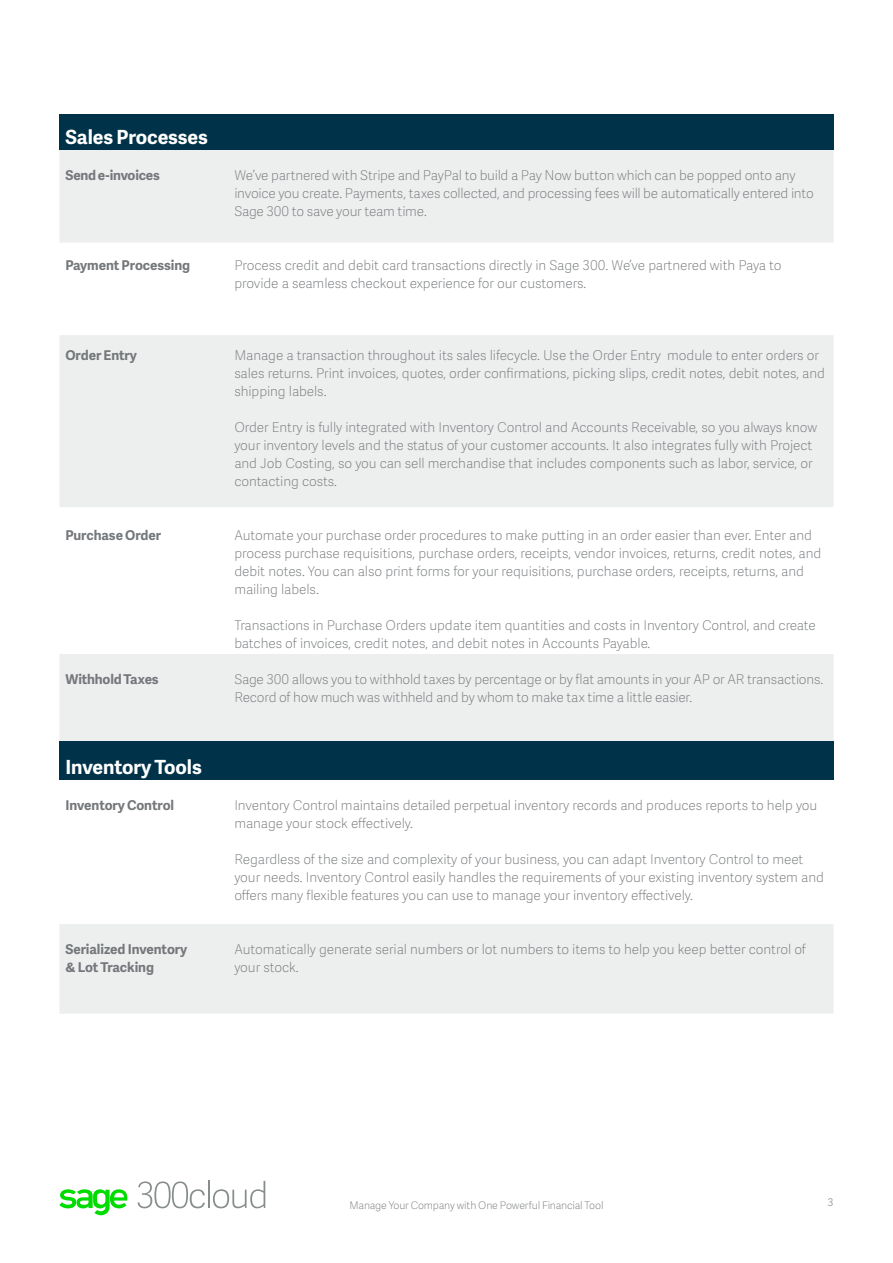
<style>
.page{position:relative;width:893px;height:1263px;background:#fff}
.page>*{position:absolute;margin:0;border:0;box-sizing:border-box;transform-origin:0 0}
.t1{font:700 19.5px "Adelle Sans SAGE";letter-spacing:-.005em;color:#fff}
.t2{font:13.5px/18px "Adelle Sans SAGE Th";letter-spacing:-.005em;color:#75787b}
.t3{font:700 13.5px/18px "Adelle Sans SAGE";letter-spacing:-.005em;color:#75787b}
.t4{font:10.5px "Adelle Sans SAGE Th";letter-spacing:-.015em;color:#75787b}
.t5{font:10.5px "Adelle Sans SAGE Lt";color:#888b8d}
</style>
<div class="page">
<svg style="left:59px;top:1189px;width:69px;height:26px"></svg>
<svg style="left:137px;top:1181px;width:68px;height:27px"></svg>
<hr style="left:208px;top:1181px;width:2px;height:27px;background:#878c8c">
<svg style="left:213px;top:1181px;width:52px;height:27px"></svg>
<div style="left:59px;top:115px;width:774px;height:35px;background:#003349"></div>
<svg style="left:59px;top:150px;width:774px;height:592px;fill:#edeeee"></svg>
<div style="left:59px;top:742px;width:774px;height:38px;background:#003349"></div>
<div style="left:59px;top:924px;width:774px;height:90px;background:#edeeee"></div>
<h1 class="t1" style="left:65px;top:123px;width:144px">Sales Processes</h1>
<p class="t3" style="left:65px;top:166px;width:96px">Send e-invoices</p>
<p class="t2" style="left:234px;top:166px;width:581px">We’ve partnered with Stripe and PayPal to build a Pay Now button which can be popped onto any invoice you create. Payments, taxes collected, and processing fees will be automatically entered into<br>Sage 300 to save your team time.</p>
<p class="t3" style="left:65px;top:256px;width:126px">Payment Processing</p>
<p class="t2" style="left:234px;top:256px;width:548px">Process credit and debit card transactions directly in Sage 300. We’ve partnered with Paya to provide a seamless checkout experience for our customers.</p>
<p class="t3" style="left:65px;top:346px;width:73px">Order Entry</p>
<p class="t2" style="left:234px;top:346px;width:592px">Manage a transaction throughout its sales lifecycle. Use the Order Entry module to enter orders or sales returns. Print invoices, quotes, order confirmations, picking slips, credit notes, debit notes, and shipping labels.</p>
<p class="t2" style="left:234px;top:418px;width:584px">Order Entry is fully integrated with Inventory Control and Accounts Receivable, so you always know your inventory levels and the status of your customer accounts. It also integrates fully with Project and Job Costing, so you can sell merchandise that includes components such as labor, service, or contacting costs.</p>
<p class="t3" style="left:65px;top:526px;width:97px">Purchase Order</p>
<p class="t2" style="left:234px;top:526px;width:588px">Automate your purchase order procedures to make putting in an order easier than ever. Enter and process purchase requisitions, purchase orders, receipts, vendor invoices, returns, credit notes, and debit notes. You can also print forms for your requisitions, purchase orders, receipts, returns, and mailing labels.</p>
<p class="t2" style="left:234px;top:616px;width:583px">Transactions in Purchase Orders update item quantities and costs in Inventory Control, and create batches of invoices, credit notes, and debit notes in Accounts Payable.</p>
<p class="t3" style="left:65px;top:670px;width:95px">Withhold Taxes</p>
<p class="t2" style="left:234px;top:670px;width:590px">Sage 300 allows you to withhold taxes by percentage or by flat amounts in your AP or AR transactions.<br>Record of how much was withheld and by whom to make tax time a little easier.</p>
<h1 class="t1" style="left:65px;top:753px;width:138px">Inventory Tools</h1>
<p class="t3" style="left:65px;top:796px;width:110px">Inventory Control</p>
<p class="t2" style="left:234px;top:796px;width:584px">Inventory Control maintains detailed perpetual inventory records and produces reports to help you manage your stock effectively.</p>
<p class="t2" style="left:234px;top:850px;width:591px">Regardless of the size and complexity of your business, you can adapt Inventory Control to meet your needs. Inventory Control easily handles the requirements of your existing inventory system and offers many flexible features you can use to manage your inventory effectively.</p>
<p class="t3" style="left:65px;top:940px;width:123px">Serialized Inventory &amp; Lot Tracking</p>
<p class="t2" style="left:234px;top:940px;width:573px">Automatically generate serial numbers or lot numbers to items to help you keep better control of your stock.</p>
<p class="t4" style="left:349px;top:1198px;width:255px">Manage Your Company with One Powerful Financial Tool</p>
<p class="t5" style="left:827px;top:1195px;width:7px">3</p>
</div>
